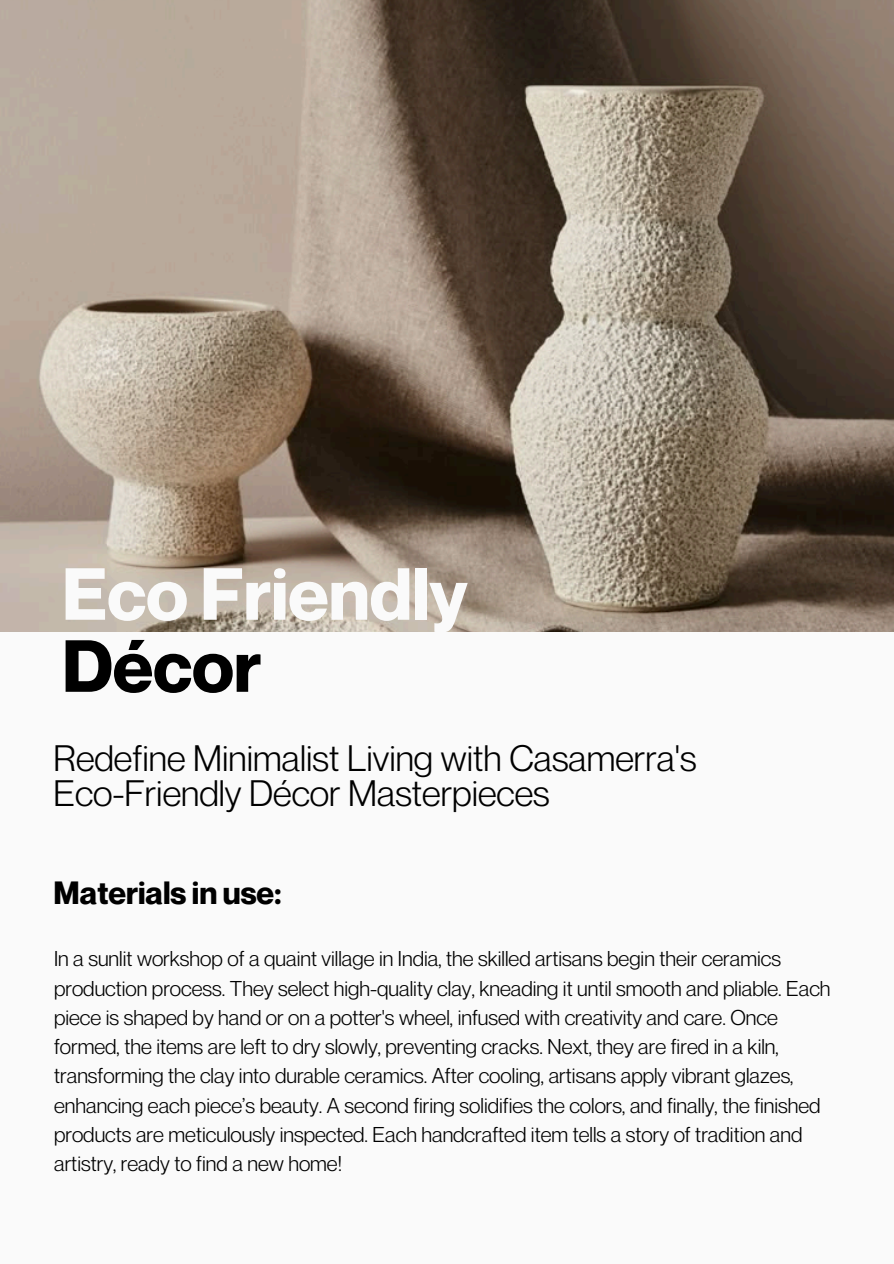
<style>
.page{position:relative;width:894px;height:1264px;background:#fff}
.page>*{position:absolute;margin:0;border:0;box-sizing:border-box;transform-origin:0 0}
.t1{font:700 72px/72px "Neue Montreal";color:#fafafa}
.t2{font:36px/34.8px "Neue Montreal";color:#000}
.t3{font:700 31.5px "Neue Montreal";color:#000}
.t4{font:21px/29.2px "Neue Montreal";color:#000}
.s1{color:#000}
</style>
<div class="page">
<div style="left:0;top:0;width:893px;height:1263px;background:#fafafa"></div>
<img style="left:1px;top:0;width:892px;height:631px">
<p class="t1" style="left:62px;top:557px;width:407px">Eco Friendly<br><span class="s1">Décor</span></p>
<h1 class="t2" style="left:54px;top:740px;width:644px">Redefine Minimalist Living with Casamerra's<br>Eco-Friendly Décor Masterpieces</h1>
<h3 class="t3" style="left:54px;top:873px;width:229px">Materials in use:</h3>
<h2 class="t4" style="left:54px;top:943px;width:777px">In a sunlit workshop of a quaint village in India, the skilled artisans begin their ceramics production process. They select high-quality clay, kneading it until smooth and pliable. Each piece is shaped by hand or on a potter's wheel, infused with creativity and care. Once formed, the items are left to dry slowly, preventing cracks. Next, they are fired in a kiln, transforming the clay into durable ceramics. After cooling, artisans apply vibrant glazes, enhancing each piece’s beauty. A second firing solidifies the colors, and finally, the finished products are meticulously inspected. Each handcrafted item tells a story of tradition and artistry, ready to find a new home!</h2>
</div>
